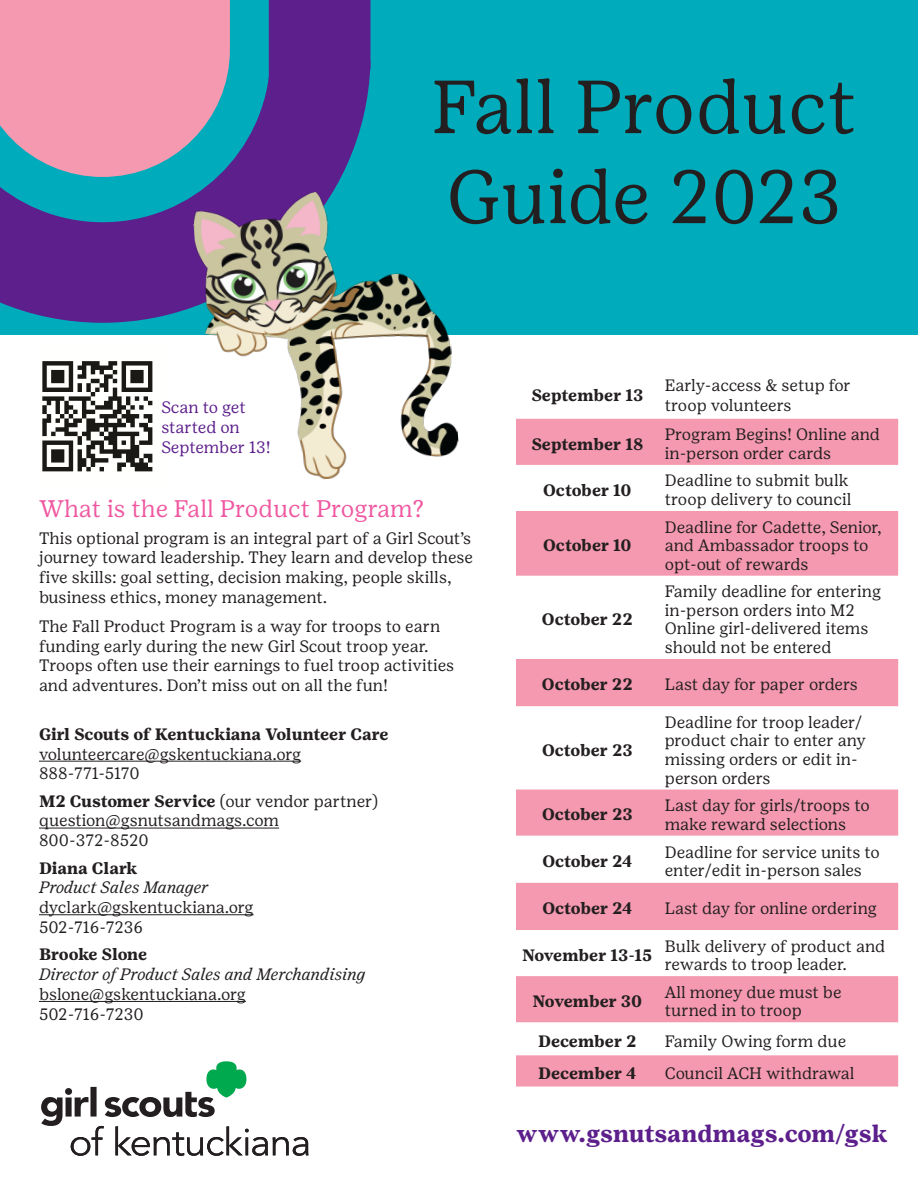
<style>
.page{position:relative;width:918px;height:1188px;background:#fff}
.page>*{position:absolute;margin:0;border:0;box-sizing:border-box;transform-origin:0 0}
.t1{font:75px "Girl Scout Text";color:#231f20}
.t2{font:24px "Girl Scout Text";color:#ef59a1}
.t3{font:700 24px "Girl Scout Text";color:#5c1f8b}
.t4{font:16.5px/18.6px "Girl Scout Text";color:#231f20}
.t5{font:700 16.5px/19.8px "Girl Scout Text";color:#231f20}
.t6{font:italic 16.5px/19.8px "Girl Scout Text";letter-spacing:-.005em;color:#231f20}
.t7{font:16.5px "Girl Scout Text";color:#5c1f8b}
.s1{font-weight:400}
.s2{font-weight:700}
.s3{font-style:italic}
.s4{font-weight:700;font-style:normal}
.s5{font-style:normal}
</style>
<div class="page">
<div style="left:0;top:0;width:918px;height:335px;background:#00acbb"></div>
<div style="left:0;top:0;width:230px;height:55px;background:#f499af"></div>
<svg style="left:0;top:55px;width:371px;height:268px"></svg>
<div style="left:269px;top:0;width:101px;height:79px;background:#5c1f8b"></div>
<hr style="left:39px;top:761px;width:262px;height:1px;background:#231f20">
<hr style="left:39px;top:828px;width:240px;height:1px;background:#231f20">
<hr style="left:39px;top:914px;width:215px;height:1px;background:#231f20">
<hr style="left:39px;top:1001px;width:207px;height:1px;background:#231f20">
<div style="left:516px;top:419px;width:382px;height:46px;background:#f499af"></div>
<div style="left:516px;top:511px;width:382px;height:65px;background:#f499af"></div>
<svg style="left:516px;top:659px;width:382px;height:428px"></svg>
<svg style="left:41px;top:1061px;width:267px;height:95px"></svg>
<img style="left:192px;top:183px;width:267px;height:297px">
<img style="left:42px;top:361px;width:111px;height:111px">
<p class="t1" style="left:431px;top:62px;width:427px">Fall Product</p>
<p class="t1" style="left:446px;top:152px;width:397px">Guide 2023</p>
<p class="t7" style="left:161px;top:398px;width:86px">Scan to get</p>
<p class="t7" style="left:161px;top:417px;width:80px">started on</p>
<p class="t7" style="left:161px;top:437px;width:111px">September 13!</p>
<p class="t2" style="left:39px;top:494px;width:387px">What is the Fall Product Program?</p>
<p class="t4" style="left:39px;top:528px;width:436px;line-height:19.8px">This optional program is an integral part of a Girl Scout’s journey toward leadership. They learn and develop these five skills: goal setting, decision making, people skills, business ethics, money management.</p>
<p class="t4" style="left:39px;top:616px;width:417px;line-height:19.8px">The Fall Product Program is a way for troops to earn funding early during the new Girl Scout troop year.<br>Troops often use their earnings to fuel troop activities and adventures. Don’t miss out on all the fun!</p>
<p class="t5" style="left:39px;top:724px;width:351px">Girl Scouts of Kentuckiana Volunteer Care <span class="s1">volunteercare@gskentuckiana.org</span></p>
<p class="t4" style="left:39px;top:764px;width:102px">888-771-5170</p>
<p class="t4" style="left:39px;top:791px;width:341px;line-height:19.8px"><span class="s2">M2 Customer Service</span> (our vendor partner) question@gsnutsandmags.com</p>
<p class="t4" style="left:39px;top:831px;width:111px">800-372-8520</p>
<p class="t4" style="left:39px;top:858px;width:216px;line-height:19.8px"><span class="s2">Diana Clark<br></span><span class="s3">Product Sales Manager </span>dyclark@gskentuckiana.org</p>
<p class="t4" style="left:39px;top:918px;width:106px">502-716-7236</p>
<p class="t6" style="left:39px;top:945px;width:328px"><span class="s4">Brooke Slone<br></span>Director of Product Sales and Merchandising <span class="s5">bslone@gskentuckiana.org</span></p>
<p class="t4" style="left:39px;top:1004px;width:106px">502-716-7230</p>
<p class="t5" style="left:531px;top:385px;width:113px">September 13</p>
<p class="t4" style="left:665px;top:375px;width:188px;line-height:19.8px">Early-access &amp; setup for troop volunteers</p>
<p class="t5" style="left:531px;top:434px;width:114px">September 18</p>
<p class="t4" style="left:665px;top:425px;width:217px">Program Begins! Online and in-person order cards</p>
<p class="t5" style="left:543px;top:480px;width:90px">October 10</p>
<p class="t4" style="left:665px;top:471px;width:188px">Deadline to submit bulk troop delivery to council</p>
<p class="t5" style="left:543px;top:535px;width:90px">October 10</p>
<p class="t4" style="left:665px;top:517px;width:218px">Deadline for Cadette, Senior, and Ambassador troops to opt-out of rewards</p>
<p class="t5" style="left:542px;top:609px;width:92px">October 22</p>
<p class="t4" style="left:665px;top:582px;width:218px">Family deadline for entering in-person orders into M2<br>Online girl-delivered items should not be entered</p>
<p class="t5" style="left:542px;top:675px;width:92px">October 22</p>
<p class="t4" style="left:665px;top:675px;width:195px">Last day for paper orders</p>
<p class="t5" style="left:542px;top:740px;width:92px">October 23</p>
<p class="t4" style="left:665px;top:712px;width:203px">Deadline for troop leader/ product chair to enter any missing orders or edit in&shy;person orders</p>
<p class="t5" style="left:542px;top:805px;width:92px">October 23</p>
<p class="t4" style="left:665px;top:796px;width:206px">Last day for girls/troops to make reward selections</p>
<p class="t5" style="left:542px;top:851px;width:92px">October 24</p>
<p class="t4" style="left:665px;top:842px;width:217px">Deadline for service units to enter/edit in-person sales</p>
<p class="t5" style="left:542px;top:898px;width:92px">October 24</p>
<p class="t4" style="left:665px;top:899px;width:214px">Last day for online ordering</p>
<p class="t5" style="left:522px;top:945px;width:132px">November 13-15</p>
<p class="t4" style="left:665px;top:936px;width:222px">Bulk delivery of product and rewards to troop leader.</p>
<p class="t5" style="left:533px;top:991px;width:111px">November 30</p>
<p class="t4" style="left:665px;top:982px;width:178px">All money due must be turned in to troop</p>
<p class="t5" style="left:538px;top:1031px;width:100px">December 2</p>
<p class="t4" style="left:665px;top:1031px;width:183px">Family Owing form due</p>
<p class="t5" style="left:538px;top:1063px;width:100px">December 4</p>
<p class="t4" style="left:665px;top:1063px;width:191px">Council ACH withdrawal</p>
<p class="t3" style="left:517px;top:1119px;width:372px">www.gsnutsandmags.com/gsk</p>
</div>
